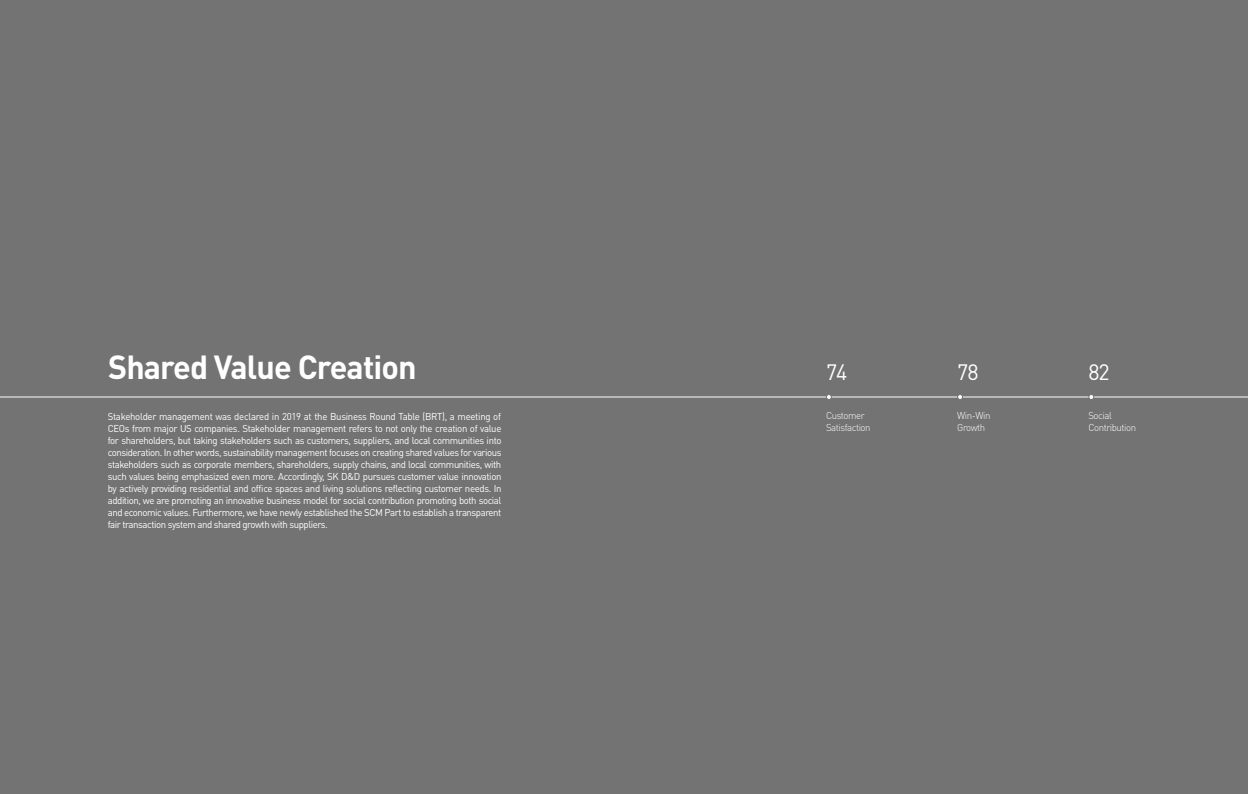
<style>
.page{position:relative;width:1248px;height:794px;background:#fff}
.page>*{position:absolute;margin:0;border:0;box-sizing:border-box;transform-origin:0 0}
.t1{font:700 33px "DIN Pro";letter-spacing:-.025em;color:#fff}
.t2{font:22px "DIN Pro";color:#fff}
.t3{font:9.9px/12px "DIN Pro";letter-spacing:-.045em;color:#fff;text-align:justify}
.t4{font:300 9.9px/12px "DIN Pro";letter-spacing:-.045em;color:#fff}
</style>
<div class="page">
<div style="left:0;top:0;width:1247px;height:794px;background:#747374"></div>
<hr style="left:0;top:397px;width:1247px;height:1px;background:#fff">
<svg style="left:957px;top:395px;width:5px;height:4px"></svg>
<svg style="left:826px;top:395px;width:5px;height:4px"></svg>
<svg style="left:1088px;top:395px;width:5px;height:4px"></svg>
<h1 class="t1" style="left:108px;top:345px;width:310px">Shared Value Creation</h1>
<p class="t3" style="left:108px;top:409px;width:395px">Stakeholder management was declared in 2019 at the Business Round Table (BRT), a meeting of CEOs from major US companies. Stakeholder management refers to not only the creation of value for shareholders, but taking stakeholders such as customers, suppliers, and local communities into consideration. In other words, sustainability management focuses on creating shared values for various stakeholders such as corporate members, shareholders, supply chains, and local communities, with such values being emphasized even more. Accordingly, SK D&amp;D pursues customer value innovation by actively providing residential and office spaces and living solutions reflecting customer needs. In addition, we are promoting an innovative business model for social contribution promoting both social and economic values. Furthermore, we have newly established the SCM Part to establish a transparent fair transaction system and shared growth with suppliers.</p>
<h2 class="t2" style="left:826px;top:357px;width:23px">74</h2>
<h2 class="t2" style="left:957px;top:357px;width:23px">78</h2>
<h2 class="t2" style="left:1088px;top:357px;width:23px">82</h2>
<p class="t4" style="left:826px;top:409px;width:46px">Customer<br>Satisfaction</p>
<p class="t4" style="left:957px;top:409px;width:35px">Win-Win<br>Growth</p>
<p class="t4" style="left:1088px;top:409px;width:49px">Social<br>Contribution</p>
</div>
